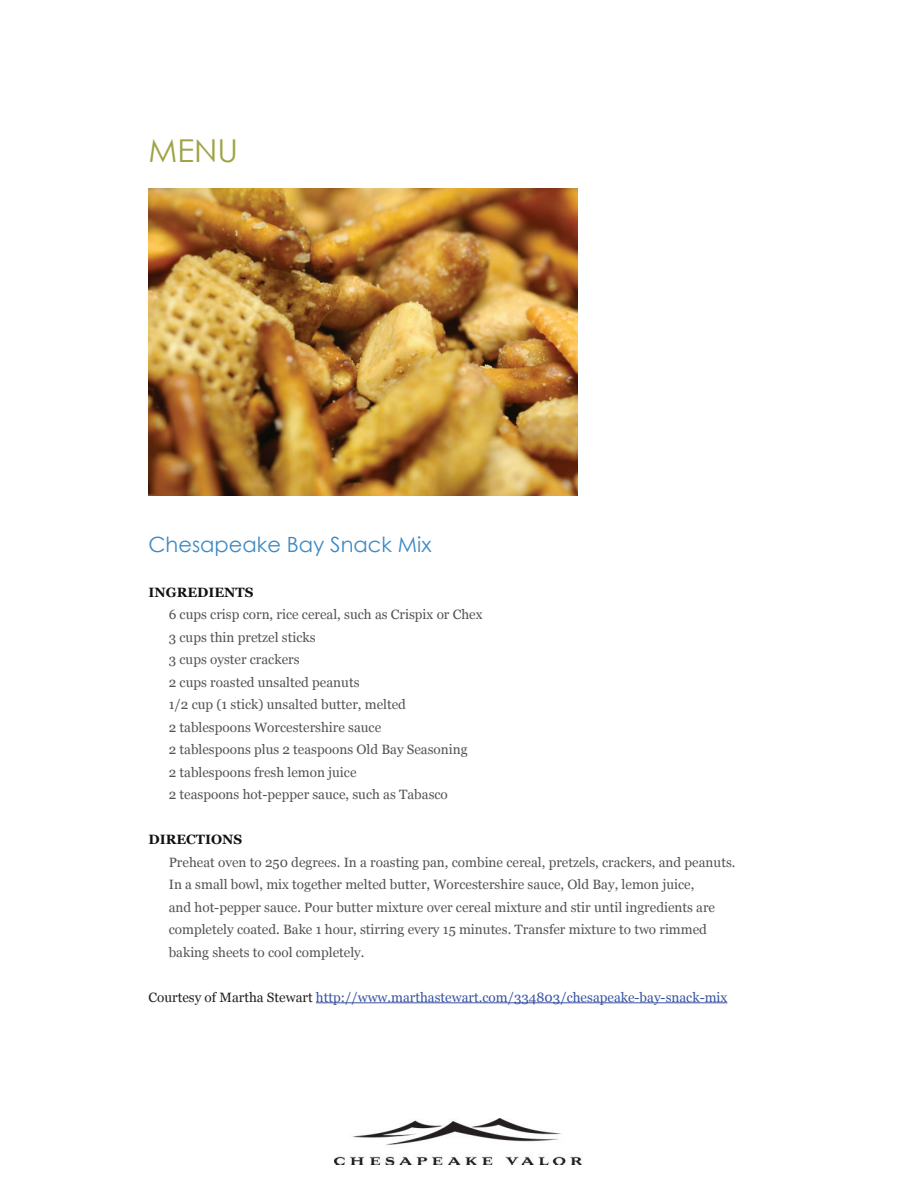
<style>
.page{position:relative;width:918px;height:1188px;background:#fff}
.page>*{position:absolute;margin:0;border:0;box-sizing:border-box;transform-origin:0 0}
.t1{font:31.5px "Century Gothic";color:#9fa344}
.t2{font:21px "Century Gothic";color:#3d8ac4}
.t3{font:13.5px/22.5px "Georgia";color:#525353}
.t4{font:13.5px "Georgia";color:#3853a3}
.t5{font:700 13.5px "Georgia";color:#0f1110}
.s1{color:#231f20}
</style>
<div class="page">
<hr style="left:316px;top:1002px;width:411px;height:1px;background:#3853a3">
<img style="left:148px;top:189px;width:429px;height:306px">
<img style="left:334px;top:1118px;width:249px;height:47px">
<h1 class="t1" style="left:148px;top:131px;width:91px">MENU</h1>
<h2 class="t2" style="left:148px;top:531px;width:284px">Chesapeake Bay Snack Mix</h2>
<p class="t5" style="left:148px;top:582px;width:107px">INGREDIENTS</p>
<p class="t3" style="left:169px;top:603px;width:315px">6 cups crisp corn, rice cereal, such as Crispix or Chex 3 cups thin pretzel sticks<br>3 cups oyster crackers<br>2 cups roasted unsalted peanuts<br>1/2 cup (1 stick) unsalted butter, melted<br>2 tablespoons Worcestershire sauce<br>2 tablespoons plus 2 teaspoons Old Bay Seasoning<br>2 tablespoons fresh lemon juice<br>2 teaspoons hot-pepper sauce, such as Tabasco</p>
<p class="t5" style="left:148px;top:829px;width:95px">DIRECTIONS</p>
<p class="t3" style="left:169px;top:850px;width:568px">Preheat oven to 250 degrees. In a roasting pan, combine cereal, pretzels, crackers, and peanuts.<br>In a small bowl, mix together melted butter, Worcestershire sauce, Old Bay, lemon juice,<br>and hot-pepper sauce. Pour butter mixture over cereal mixture and stir until ingredients are completely coated. Bake 1 hour, stirring every 15 minutes. Transfer mixture to two rimmed baking sheets to cool completely.</p>
<p class="t4" style="left:148px;top:987px;width:580px"><span class="s1">Courtesy of Martha Stewart</span> http://www.marthastewart.com/334803/chesapeake-bay-snack-mix</p>
</div>
